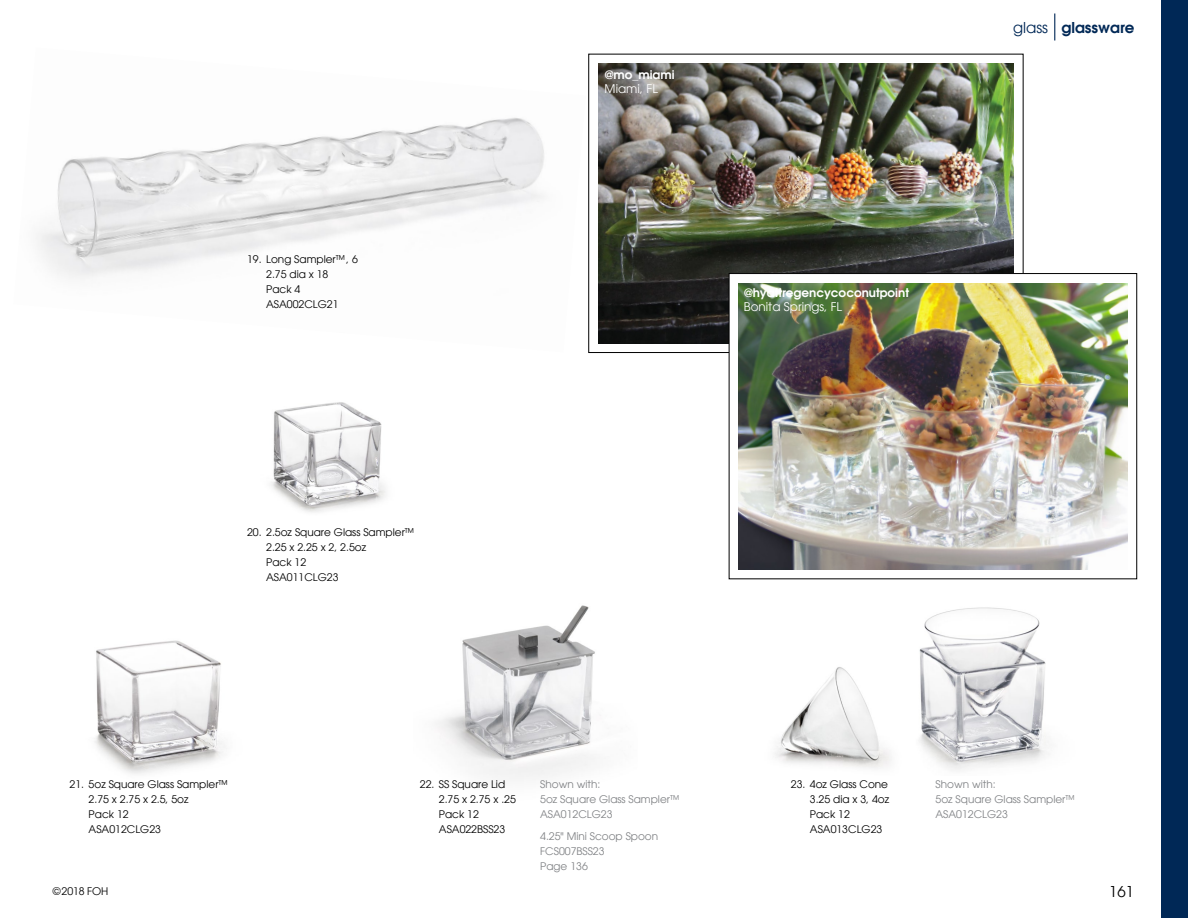
<style>
.page{position:relative;width:1188px;height:918px;background:#fff}
.page>*{position:absolute;margin:0;border:0;box-sizing:border-box;transform-origin:0 0}
.t1{font:600 15px "Avant Garde";color:#002856}
.t2{font:15px "Avant Garde";color:#000}
.t3{font:600 12px "Avant Garde";color:#fff}
.t4{font:12px "Avant Garde";color:#fff}
.t5{font:10.5px/15px "Avant Garde";color:#000}
.t6{font:10.5px/15px "Avant Garde";color:#808285}
.s1{font-weight:400}
</style>
<div class="page">
<div style="left:1161px;top:0;width:27px;height:918px;background:#002856"></div>
<svg style="left:1054px;top:14px;width:1px;height:26px"></svg>
<img style="left:436px;top:605px;width:159px;height:174px">
<img style="left:36px;top:117px;width:508px;height:162px">
<img style="left:94px;top:640px;width:131px;height:134px">
<img style="left:271px;top:402px;width:115px;height:110px">
<img style="left:775px;top:667px;width:116px;height:101px">
<img style="left:919px;top:607px;width:127px;height:163px">
<img style="left:598px;top:63px;width:416px;height:280px">
<div style="left:729px;top:274px;width:408px;height:305px;background:#fff"></div>
<img style="left:739px;top:283px;width:389px;height:286px">
<p class="t5" style="left:266px;top:251px;width:93px;text-indent:-19px">19. Long Sampler™, 6<br>2.75 dia x 18<br>Pack 4<br>ASA002CLG21</p>
<p class="t3" style="left:605px;top:67px;width:72px">@mo_miami</p>
<p class="t4" style="left:605px;top:81px;width:55px">Miami, FL</p>
<p class="t3" style="left:744px;top:285px;width:167px">@hyattregencycoconutpoint</p>
<p class="t4" style="left:744px;top:299px;width:100px">Bonita Springs, FL</p>
<h1 class="t1" style="left:1013px;top:17px;width:123px"><span class="s1">glass</span> glassware</h1>
<p class="t5" style="left:266px;top:525px;width:151px;text-indent:-19px">20. 2.5oz Square Glass Sampler™<br>2.25 x 2.25 x 2, 2.5oz<br>Pack 12<br>ASA011CLG23</p>
<p class="t5" style="left:89px;top:776px;width:142px;text-indent:-19px">21. 5oz Square Glass Sampler™<br>2.75 x 2.75 x 2.5, 5oz<br>Pack 12<br>ASA012CLG23</p>
<p class="t5" style="left:439px;top:776px;width:78px;text-indent:-19px">22. SS Square Lid<br>2.75 x 2.75 x .25<br>Pack 12<br>ASA022BSS23</p>
<p class="t6" style="left:540px;top:776px;width:142px">Shown with:<br>5oz Square Glass Sampler™<br>ASA012CLG23</p>
<p class="t6" style="left:540px;top:829px;width:120px">4.25" Mini Scoop Spoon<br>FCS007BSS23<br>Page 136</p>
<p class="t5" style="left:810px;top:776px;width:81px;text-indent:-19px">23. 4oz Glass Cone<br>3.25 dia x 3, 4oz<br>Pack 12<br>ASA013CLG23</p>
<p class="t6" style="left:936px;top:776px;width:142px">Shown with:<br>5oz Square Glass Sampler™<br>ASA012CLG23</p>
<p class="t5" style="left:53px;top:883px;width:57px">©2018 FOH</p>
<h1 class="t2" style="left:1109px;top:882px;width:26px">161</h1>
</div>
